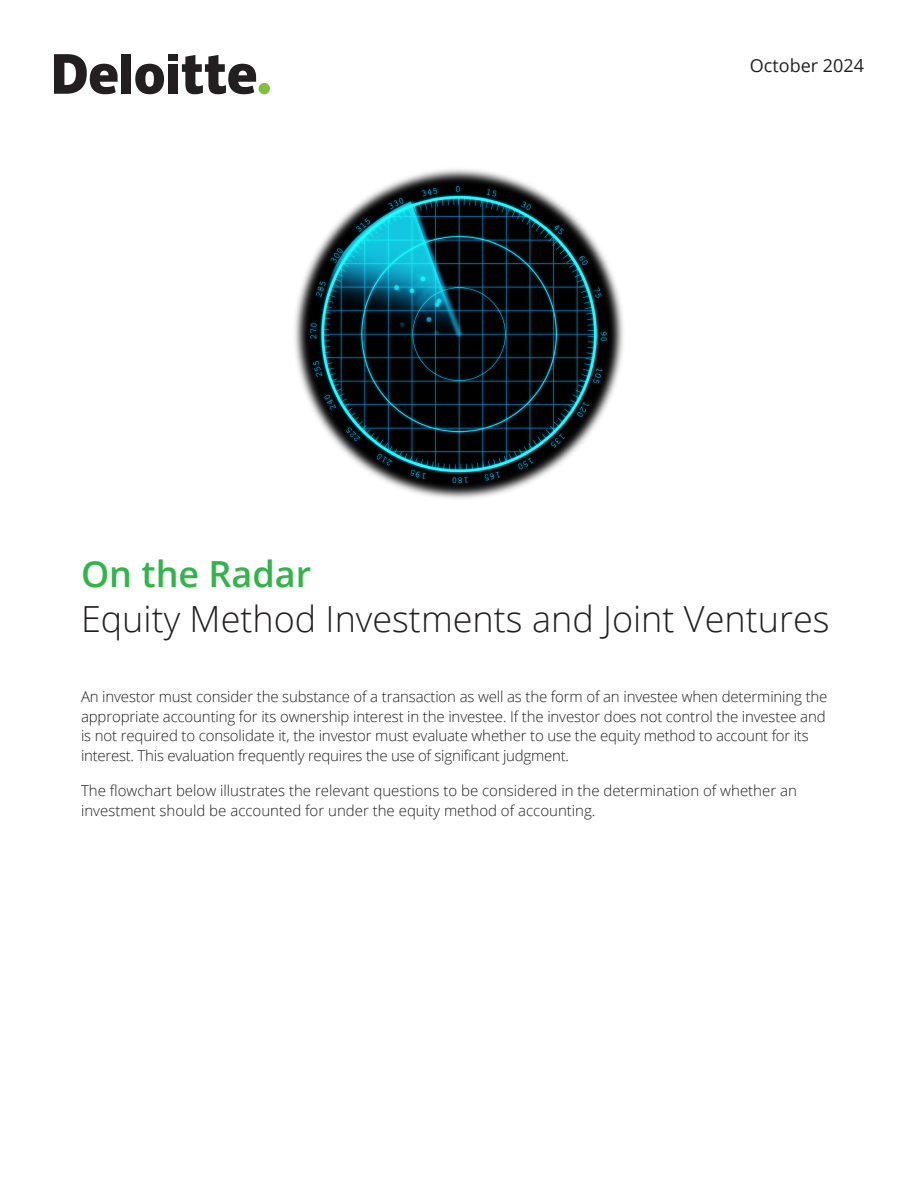
<style>
.page{position:relative;width:918px;height:1188px;background:#fff}
.page>*{position:absolute;margin:0;border:0;box-sizing:border-box;transform-origin:0 0}
.HeadsUp_Subtitle{font:300 36px "Open Sans";color:#231f20}
.HeadsUp_Title{font:600 36px "Open Sans";color:#31b44a}
.Subhead_D__Regular_Black{font:18px "Open Sans";color:#231f20}
.Body{font:300 15px/19.5px "Open Sans";letter-spacing:-.01em;color:#231f20}
</style>
<div class="page">
<img style="left:294px;top:169px;width:330px;height:330px">
<div style="left:259px;top:83px;width:11px;height:11px;background:#7fc241;border-radius:50%"></div>
<div style="left:121px;top:54px;width:10px;height:40px;background:#231f20"></div>
<svg style="left:135px;top:64px;width:29px;height:30px"></svg>
<div style="left:168px;top:64px;width:10px;height:30px;background:#231f20"></div>
<div style="left:168px;top:54px;width:10px;height:7px;background:#231f20"></div>
<svg style="left:182px;top:55px;width:74px;height:39px"></svg>
<svg style="left:54px;top:54px;width:64px;height:40px"></svg>
<p class="Subhead_D__Regular_Black" style="left:750px;top:53px;width:116px">October 2024</p>
<p class="HeadsUp_Title" style="left:81px;top:549px;width:232px">On the Radar</p>
<p class="HeadsUp_Subtitle" style="left:81px;top:594px;width:750px">Equity Method Investments and Joint Ventures</p>
<p class="Body" style="left:81px;top:687px;width:748px">An investor must consider the substance of a transaction as well as the form of an investee when determining the appropriate accounting for its ownership interest in the investee. If the investor does not control the investee and is not required to consolidate it, the investor must evaluate whether to use the equity method to account for its interest. This evaluation frequently requires the use of significant judgment.</p>
<p class="Body" style="left:81px;top:781px;width:717px">The flowchart below illustrates the relevant questions to be considered in the determination of whether an investment should be accounted for under the equity method of accounting.</p>
</div>
